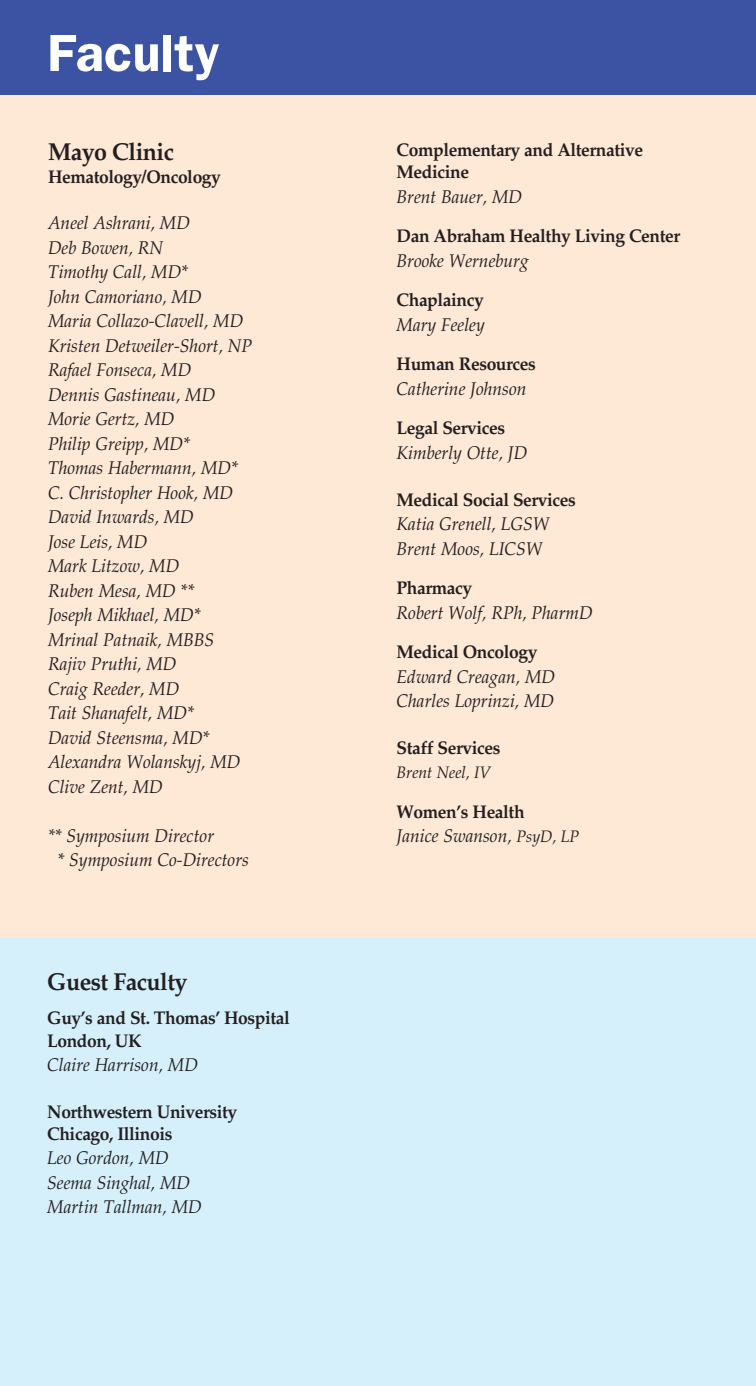
<style>
.page{position:relative;width:756px;height:1386px;background:#fff}
.page>*{position:absolute;margin:0;border:0;box-sizing:border-box;transform-origin:0 0}
.t1{font:600 52.5px "ITC Franklin Gothic Std";color:#fff}
.t2{font:700 24.5px "Palatino LT Std";letter-spacing:-.025em;color:#231f20;scale:.95 1}
.t3{font:italic 18.38px/24.5px "Palatino LT Std";color:#231f20;scale:.95 1}
.t4{font:700 18.38px/22.1px "Palatino LT Std";letter-spacing:-.025em;color:#231f20;scale:.95 1}
.t5{font:italic 16.62px "Palatino LT Std";color:#231f20;scale:.95 1}
.s1{font-size:16.62px}
</style>
<div class="page">
<div style="left:0;top:94px;width:756px;height:847px;background:#fee8d6"></div>
<div style="left:0;top:938px;width:756px;height:448px;background:#d6f0fb"></div>
<div style="left:0;top:0;width:756px;height:94px;background:#3c53a3"></div>
<p class="t1" style="left:47px;top:22px;width:174px">Faculty</p>
<p class="t2" style="left:48px;top:138px;width:134px">Mayo Clinic</p>
<p class="t4" style="left:48px;top:165px;width:183px">Hematology/Oncology</p>
<p class="t3" style="left:48px;top:211px;width:151px">Aneel Ashrani, MD</p>
<p class="t3" style="left:48px;top:235px;width:123px">Deb Bowen, RN</p>
<p class="t3" style="left:48px;top:260px;width:149px">Timothy Call, MD*</p>
<p class="t3" style="left:48px;top:284px;width:163px">John Camoriano, MD</p>
<p class="t3" style="left:48px;top:309px;width:216px">Maria Collazo-Clavell, MD<br>Kristen Detweiler-Short, NP</p>
<p class="t3" style="left:48px;top:358px;width:152px">Rafael Fonseca, MD</p>
<p class="t3" style="left:48px;top:382px;width:178px">Dennis Gastineau, MD</p>
<p class="t3" style="left:48px;top:407px;width:135px">Morie Gertz, MD</p>
<p class="t3" style="left:48px;top:431px;width:151px">Philip Greipp, MD*</p>
<p class="t3" style="left:48px;top:456px;width:201px">Thomas Habermann, MD*</p>
<p class="t3" style="left:48px;top:480px;width:196px">C. Christopher Hook, MD</p>
<p class="t3" style="left:48px;top:505px;width:155px">David Inwards, MD</p>
<p class="t3" style="left:48px;top:529px;width:106px">Jose Leis, MD</p>
<p class="t3" style="left:48px;top:554px;width:140px">Mark Litzow, MD</p>
<p class="t3" style="left:48px;top:578px;width:155px">Ruben Mesa, MD **</p>
<p class="t3" style="left:48px;top:603px;width:162px">Joseph Mikhael, MD*</p>
<p class="t3" style="left:48px;top:627px;width:176px">Mrinal Patnaik, MBBS</p>
<p class="t3" style="left:48px;top:652px;width:137px">Rajiv Pruthi, MD</p>
<p class="t3" style="left:48px;top:676px;width:140px">Craig Reeder, MD</p>
<p class="t3" style="left:48px;top:701px;width:155px">Tait Shanafelt, MD*</p>
<p class="t3" style="left:48px;top:725px;width:171px">David Steensma, MD*</p>
<p class="t3" style="left:48px;top:750px;width:204px">Alexandra Wolanskyj, MD</p>
<p class="t3" style="left:48px;top:774px;width:122px">Clive Zent, MD</p>
<p class="t3" style="left:48px;top:823px;width:176px">** Symposium Director</p>
<p class="t3" style="left:58px;top:848px;width:203px">* Symposium Co-Directors</p>
<p class="t2" style="left:47px;top:968px;width:149px">Guest Faculty</p>
<p class="t4" style="left:47px;top:1007px;width:257px">Guy’s and St. Thomas’ Hospital</p>
<p class="t4" style="left:47px;top:1029px;width:101px">London, UK</p>
<p class="t3" style="left:47px;top:1053px;width:160px">Claire Harrison, MD</p>
<p class="t4" style="left:47px;top:1100px;width:202px">Northwestern University</p>
<p class="t4" style="left:47px;top:1123px;width:133px">Chicago, Illinois</p>
<p class="t3" style="left:47px;top:1146px;width:130px">Leo Gordon, MD</p>
<p class="t3" style="left:47px;top:1170px;width:152px">Seema Singhal, MD</p>
<p class="t3" style="left:47px;top:1195px;width:164px">Martin Tallman, MD</p>
<p class="t4" style="left:397px;top:139px;width:261px">Complementary and Alternative<br>Medicine</p>
<p class="t3" style="left:397px;top:185px;width:134px">Brent Bauer, MD</p>
<p class="t4" style="left:397px;top:225px;width:300px">Dan Abraham Healthy Living Center</p>
<p class="t3" style="left:397px;top:249px;width:141px">Brooke Werneburg</p>
<p class="t4" style="left:397px;top:289px;width:93px">Chaplaincy</p>
<p class="t3" style="left:397px;top:313px;width:94px">Mary Feeley</p>
<p class="t4" style="left:397px;top:353px;width:148px">Human Resources</p>
<p class="t3" style="left:397px;top:377px;width:138px">Catherine Johnson</p>
<p class="t4" style="left:397px;top:417px;width:116px">Legal Services</p>
<p class="t3" style="left:397px;top:441px;width:139px">Kimberly Otte, JD</p>
<p class="t4" style="left:397px;top:488px;width:190px">Medical Social Services</p>
<p class="t3" style="left:397px;top:512px;width:162px">Katia Grenell, LGSW</p>
<p class="t3" style="left:397px;top:536px;width:155px">Brent Moos, LICSW</p>
<p class="t4" style="left:397px;top:577px;width:81px">Pharmacy</p>
<p class="t3" style="left:397px;top:600px;width:208px">Robert Wolf, RPh, PharmD</p>
<p class="t4" style="left:397px;top:641px;width:150px">Medical Oncology</p>
<p class="t3" style="left:397px;top:664px;width:168px">Edward Creagan, MD</p>
<p class="t3" style="left:397px;top:689px;width:167px">Charles Loprinzi, MD</p>
<p class="t4" style="left:397px;top:737px;width:111px">Staff Services</p>
<p class="t5" style="left:397px;top:763px;width:101px">Brent Neel, IV</p>
<p class="t4" style="left:397px;top:801px;width:136px">Women’s Health</p>
<p class="t3" style="left:397px;top:824px;width:194px">Janice Swanson, <span class="s1">PsyD, LP</span></p>
</div>
